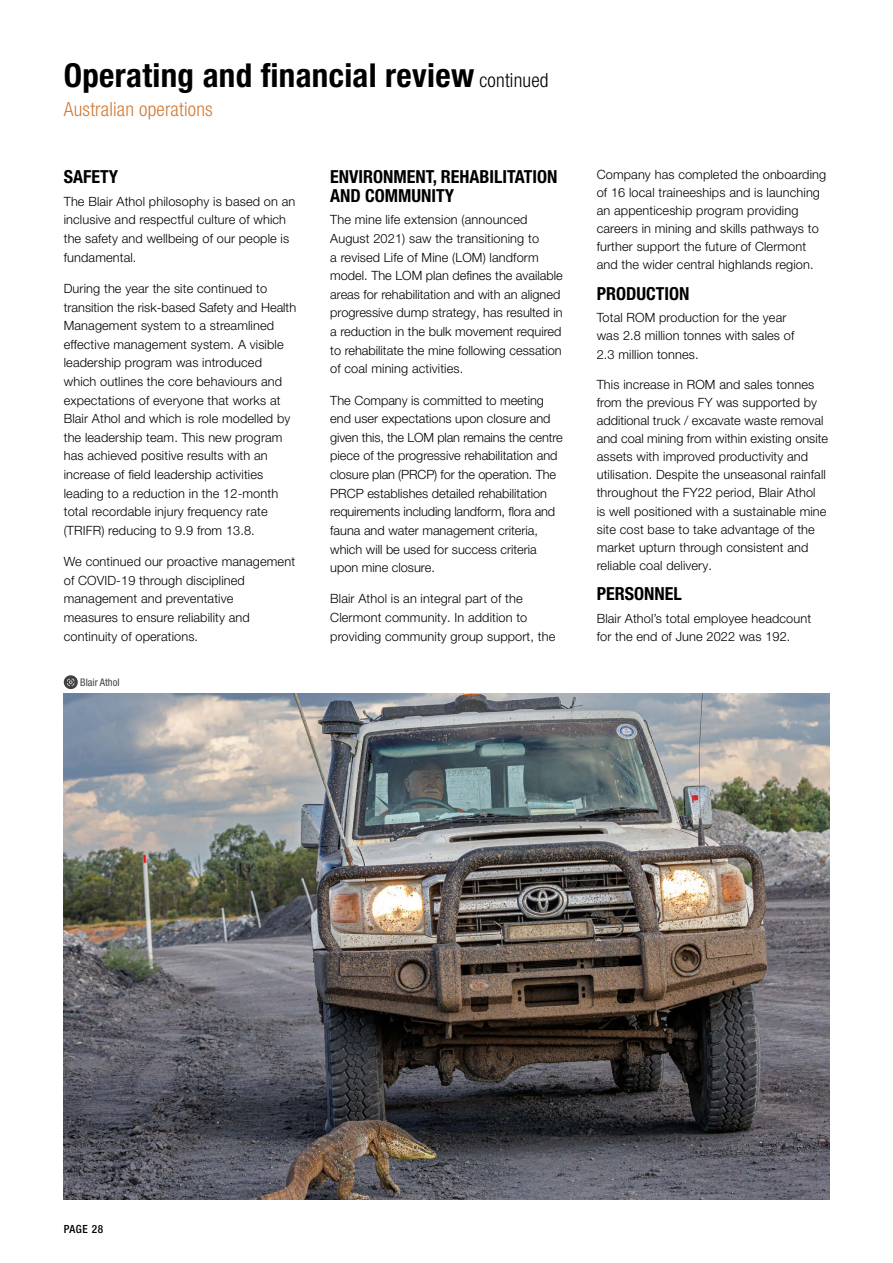
<style>
.page{position:relative;width:893px;height:1263px;background:#fff}
.page>*{position:absolute;margin:0;border:0;box-sizing:border-box;transform-origin:0 0}
._2022_Terracom_TOP_P{font:700 condensed 33px "Helvetica Neue LT Pro";letter-spacing:.01em;color:#000}
._2022_Terracom_TOP_P-2{font:300 condensed 19.5px "Helvetica Neue LT Pro";letter-spacing:.01em;color:#d27b37}
._2022_Terracom_headi{font:700 condensed 18px/18.6px "Helvetica Neue LT Pro";color:#000}
._2022_Terracom_BODY{font:300 12.75px/18.6px "Helvetica Neue LT Pro";letter-spacing:.01em;color:#000}
.t1{font:500 condensed 11.25px "Helvetica Neue LT Pro";letter-spacing:.05em;color:#000}
.t2{font:condensed 10.5px "Helvetica Neue LT Pro";color:#424041}
.s1{font-weight:300;font-size:19.5px}
</style>
<div class="page">
<img style="left:64px;top:693px;width:765px;height:506px">
<svg style="left:64px;top:675px;width:14px;height:14px"></svg>
<p class="_2022_Terracom_TOP_P" style="left:64px;top:56px;width:486px">Operating and financial review <span class="s1">continued</span></p>
<p class="_2022_Terracom_TOP_P-2" style="left:64px;top:98px;width:151px">Australian operations</p>
<p class="_2022_Terracom_headi" style="left:64px;top:167px;width:56px">SAFETY</p>
<p class="_2022_Terracom_BODY" style="left:64px;top:192px;width:233px">The Blair Athol philosophy is based on an inclusive and respectful culture of which the safety and wellbeing of our people is fundamental.</p>
<p class="_2022_Terracom_BODY" style="left:64px;top:279px;width:234px">During the year the site continued to transition the risk-based Safety and Health Management system to a streamlined effective management system. A visible leadership program was introduced which outlines the core behaviours and expectations of everyone that works at Blair Athol and which is role modelled by the leadership team. This new program has achieved positive results with an increase of field leadership activities leading to a reduction in the 12-month total recordable injury frequency rate (TRIFR) reducing to 9.9 from 13.8.</p>
<p class="_2022_Terracom_BODY" style="left:64px;top:552px;width:233px">We continued our proactive management of COVID-19 through disciplined management and preventative<br>measures to ensure reliability and continuity of operations.</p>
<p class="t2" style="left:80px;top:676px;width:41px">Blair Athol</p>
<p class="_2022_Terracom_headi" style="left:330px;top:167px;width:229px">ENVIRONMENT, REHABILITATION<br>AND COMMUNITY</p>
<p class="_2022_Terracom_BODY" style="left:330px;top:210px;width:234px">The mine life extension (announced August 2021) saw the transitioning to<br>a revised Life of Mine (LOM) landform model. The LOM plan defines the available areas for rehabilitation and with an aligned progressive dump strategy, has resulted in a reduction in the bulk movement required to rehabilitate the mine following cessation of coal mining activities.</p>
<p class="_2022_Terracom_BODY" style="left:330px;top:391px;width:234px">The Company is committed to meeting end user expectations upon closure and given this, the LOM plan remains the centre piece of the progressive rehabilitation and closure plan (PRCP) for the operation. The PRCP establishes detailed rehabilitation requirements including landform, flora and fauna and water management criteria, which will be used for success criteria upon mine closure.</p>
<p class="_2022_Terracom_BODY" style="left:330px;top:589px;width:227px">Blair Athol is an integral part of the<br>Clermont community. In addition to providing community group support, the</p>
<p class="_2022_Terracom_BODY" style="left:597px;top:165px;width:231px;line-height:18px">Company has completed the onboarding of 16 local traineeships and is launching an appenticeship program providing careers in mining and skills pathways to further support the future of Clermont and the wider central highlands region.</p>
<p class="_2022_Terracom_headi" style="left:597px;top:285px;width:94px">PRODUCTION</p>
<p class="_2022_Terracom_BODY" style="left:597px;top:309px;width:199px;line-height:18px">Total ROM production for the year was 2.8 million tonnes with sales of<br>2.3 million tonnes.</p>
<p class="_2022_Terracom_BODY" style="left:597px;top:375px;width:233px;line-height:18px">This increase in ROM and sales tonnes from the previous FY was supported by additional truck / excavate waste removal and coal mining from within existing onsite assets with improved productivity and utilisation. Despite the unseasonal rainfall throughout the FY22 period, Blair Athol<br>is well positioned with a sustainable mine site cost base to take advantage of the market upturn through consistent and reliable coal delivery.</p>
<p class="_2022_Terracom_headi" style="left:597px;top:585px;width:87px">PERSONNEL</p>
<p class="_2022_Terracom_BODY" style="left:597px;top:609px;width:216px;line-height:18px">Blair Athol’s total employee headcount for the end of June 2022 was 192.</p>
<p class="t1" style="left:64px;top:1222px;width:41px">PAGE 28</p>
</div>
